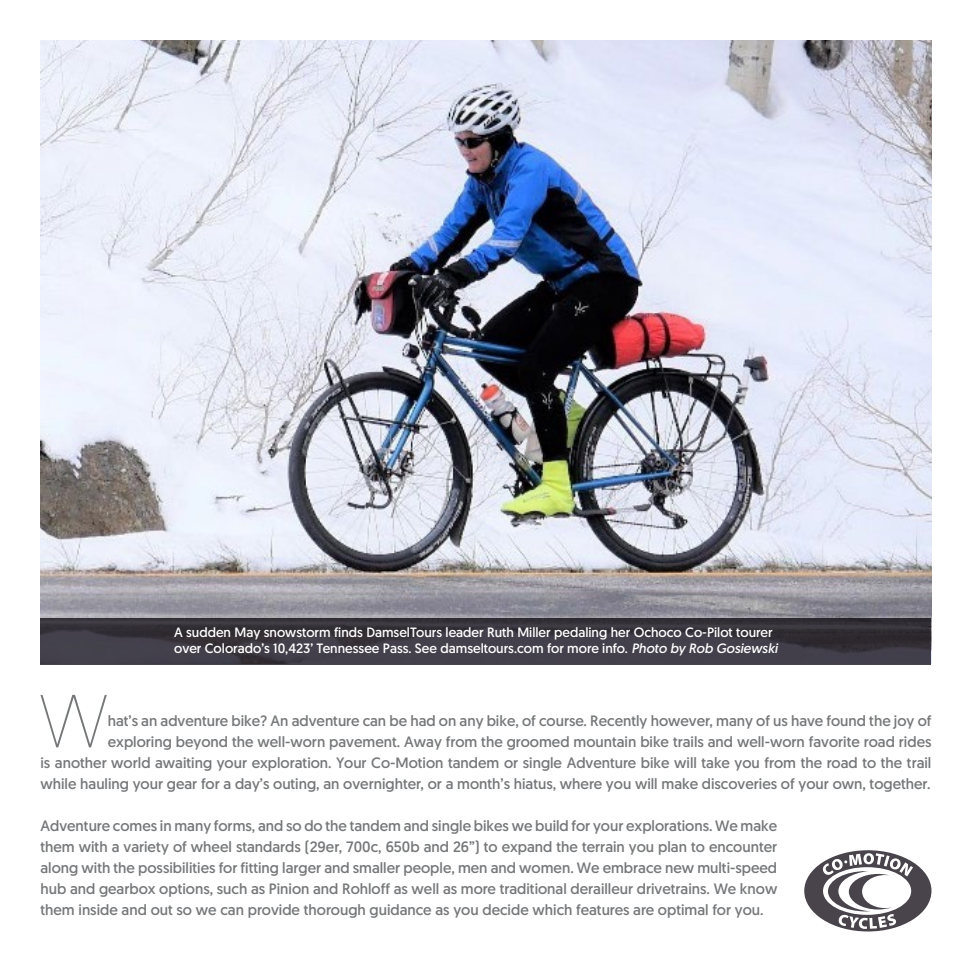
<style>
.page{position:relative;width:972px;height:972px;background:#fff}
.page>*{position:absolute;margin:0;border:0;box-sizing:border-box;transform-origin:0 0}
.t1{font:200 75px "Geomanist";color:#757779}
.t2{font:15px/21px "Geomanist";color:#757779;text-align:right}
.t3{font:13.5px/16.2px "Geomanist";color:#fff}
.s1{font-style:italic}
</style>
<div class="page">
<img style="left:40px;top:40px;width:892px;height:579px">
<hr style="left:0;top:879px;width:1px;height:53px;background:#49454d">
<svg style="left:40px;top:619px;width:892px;height:46px;background:#3c3842"></svg>
<svg style="left:804px;top:850px;width:127px;height:81px"></svg>
<p class="t3" style="left:174px;top:624px;width:605px">A sudden May snowstorm finds DamselTours leader Ruth Miller pedaling her Ochoco Co-Pilot tourer over Colorado’s 10,423’ Tennessee Pass. See damseltours.com for more info. <span class="s1">Photo by Rob Gosiewski</span></p>
<h1 class="t1" style="left:39px;top:674px;width:70px">W</h1>
<p class="t2" style="left:40px;top:710px;width:893px">hat’s an adventure bike? An adventure can be had on any bike, of course. Recently however, many of us have found the joy of exploring beyond the well-worn pavement. Away from the groomed mountain bike trails and well-worn favorite road rides<br>is another world awaiting your exploration. Your Co-Motion tandem or single Adventure bike will take you from the road to the trail while hauling your gear for a day’s outing, an overnighter, or a month’s hiatus, where you will make discoveries of your own, together.</p>
<p class="t2" style="left:40px;top:815px;width:738px;text-align:justify">Adventure comes in many forms, and so do the tandem and single bikes we build for your explorations. We make them with a variety of wheel standards (29er, 700c, 650b and 26”) to expand the terrain you plan to encounter along with the possibilities for fitting larger and smaller people, men and women. We embrace new multi-speed hub and gearbox options, such as Pinion and Rohloff as well as more traditional derailleur drivetrains. We know them inside and out so we can provide thorough guidance as you decide which features are optimal for you.</p>
</div>
